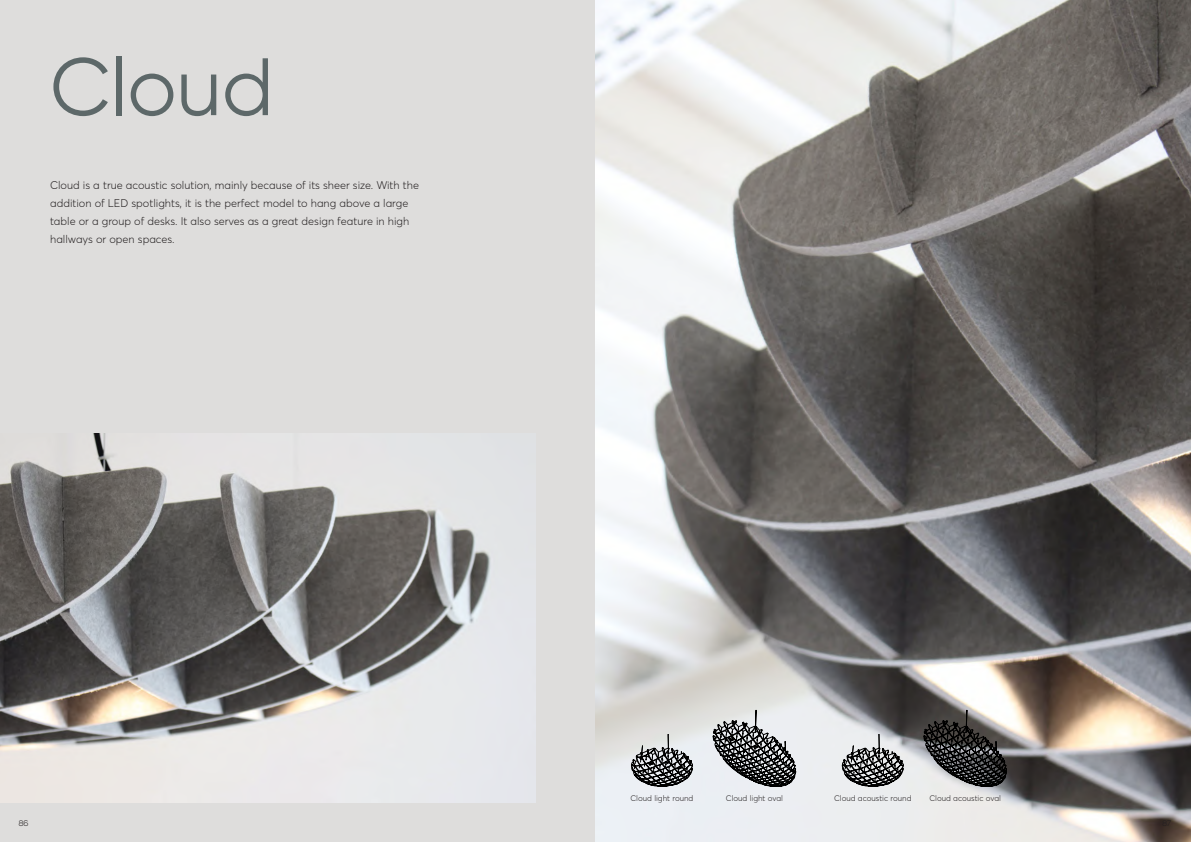
<style>
.page{position:relative;width:1191px;height:842px;background:#fff}
.page>*{position:absolute;margin:0;border:0;box-sizing:border-box;transform-origin:0 0}
.t1{font:81.2px "Gilroy";color:#5d6869}
.t2{font:300 11px/18px "Averta";color:#231f20}
.t3{font:300 8px "Averta";color:#231f20}
.t4{font:8px "Uni Sans Book";color:#231f20}
</style>
<div class="page">
<div style="left:0;top:0;width:595px;height:842px;background:#dedddc"></div>
<img style="left:595px;top:0;width:596px;height:842px">
<img style="left:0;top:434px;width:536px;height:368px">
<svg style="left:631px;top:734px;width:62px;height:53px;background:#8c8d8f"></svg>
<svg style="left:713px;top:710px;width:83px;height:77px;background:#8d8e90"></svg>
<svg style="left:842px;top:734px;width:61px;height:53px;background:#8c8d8e"></svg>
<svg style="left:923px;top:710px;width:83px;height:77px;background:#575656"></svg>
<h1 class="t1" style="left:50px;top:37px;width:225px">Cloud</h1>
<p class="t2" style="left:50px;top:176px;width:370px">Cloud is a true acoustic solution, mainly because of its sheer size. With the addition of LED spotlights, it is the perfect model to hang above a large table or a group of desks. It also serves as a great design feature in high hallways or open spaces.</p>
<p class="t4" style="left:19px;top:818px;width:11px">86</p>
<p class="t3" style="left:630px;top:794px;width:64px">Cloud light round</p>
<p class="t3" style="left:726px;top:794px;width:59px">Cloud light oval</p>
<p class="t3" style="left:834px;top:794px;width:79px">Cloud acoustic round</p>
<p class="t3" style="left:929px;top:794px;width:73px">Cloud acoustic oval</p>
</div>
